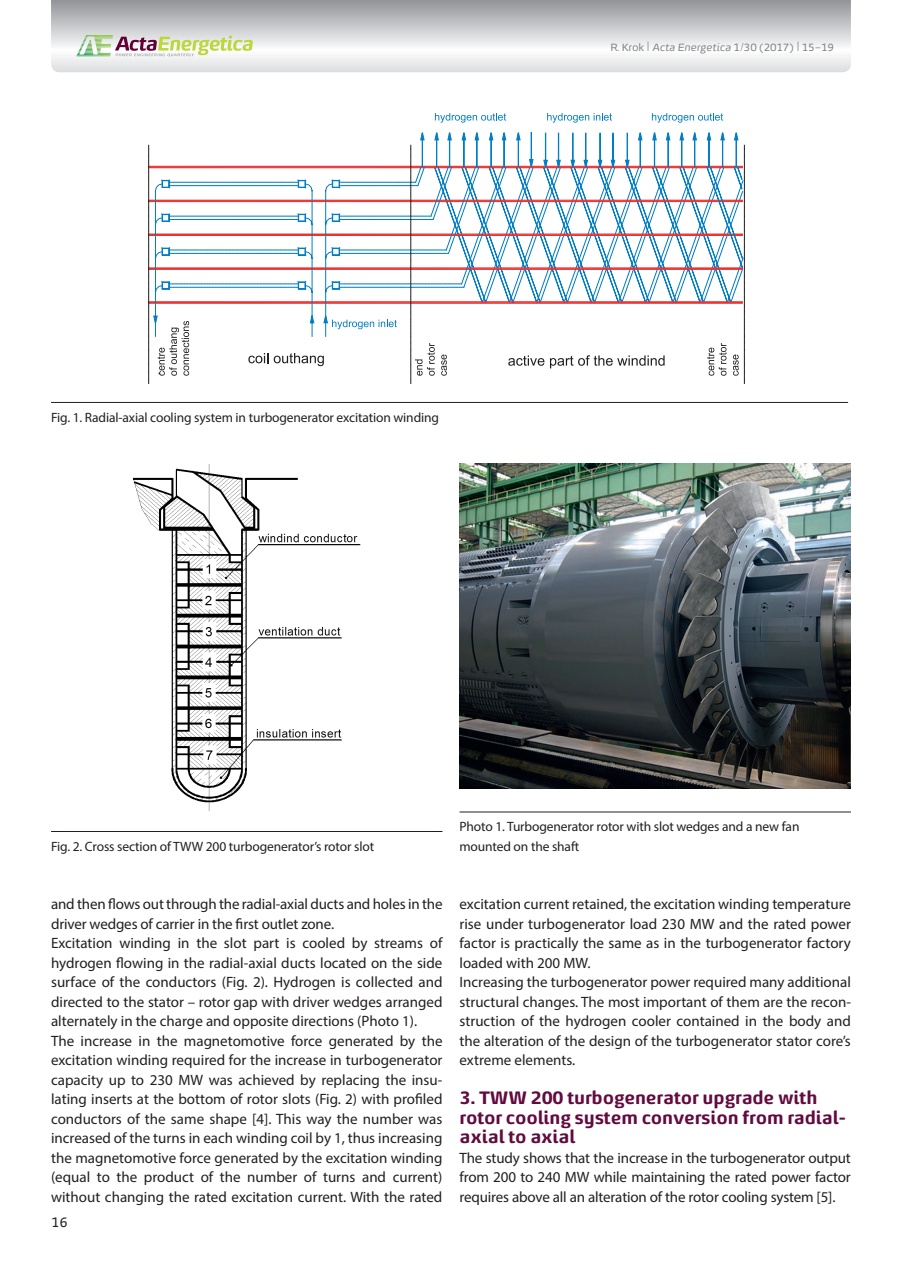
<style>
.page{position:relative;width:902px;height:1263px;background:#fff}
.page>*{position:absolute;margin:0;border:0;box-sizing:border-box;transform-origin:0 0}
.t1{font:700 18px/19.5px "Energa";letter-spacing:-.01em;color:#610b3e}
.t2{font:15px/19.5px "Myriad Pro";color:#231f20}
.t3{font:13.5px/19.5px "Myriad Pro";letter-spacing:-.01em;color:#231f20}
.t4{font:13.5px "Energa";color:#231f20}
.t5{font:10.5px "Energa";letter-spacing:-.01em;color:#808285}
.s1{font-size:13.5px}
.s2{font-style:italic}
</style>
<div class="page">
<svg style="left:51px;top:0;width:799px;height:72px"></svg>
<svg style="left:76px;top:35px;width:177px;height:21px"></svg>
<hr style="left:51px;top:402px;width:797px;height:1px;background:#231f20">
<svg style="left:547px;top:113px;width:65px;height:10px"></svg>
<svg style="left:435px;top:113px;width:71px;height:10px"></svg>
<div style="left:531px;top:132px;width:1px;height:35px;border:1px solid #007ec5"></div>
<svg style="left:651px;top:113px;width:72px;height:10px"></svg>
<svg style="left:148px;top:133px;width:597px;height:250px"></svg>
<hr style="left:51px;top:831px;width:391px;height:1px;background:#231f20">
<hr style="left:459px;top:812px;width:391px;height:1px;background:#231f20">
<img style="left:133px;top:464px;width:228px;height:347px">
<img style="left:459px;top:464px;width:391px;height:324px">
<p class="t3" style="left:51px;top:407px;width:389px">Fig. 1. Radial-axial cooling system in turbogenerator excitation winding</p>
<p class="t5" style="left:610px;top:41px;width:225px">R. Krok <span class="s1">|</span> <span class="s2">Acta Energetica</span> 1/30 (2017) <span class="s1">|</span> 15–19</p>
<p class="t3" style="left:51px;top:836px;width:324px">Fig. 2. Cross section of TWW 200 turbogenerator’s rotor slot</p>
<p class="t3" style="left:459px;top:817px;width:341px">Photo 1. Turbogenerator rotor with slot wedges and a new fan mounted on the shaft</p>
<p class="t2" style="left:51px;top:894px;width:393px">and then flows out through the radial-axial ducts and holes in the driver wedges of carrier in the first outlet zone.<br>Excitation winding in the slot part is cooled by streams of hydrogen flowing in the radial-axial ducts located on the side surface of the conductors (Fig. 2). Hydrogen is collected and directed to the stator – rotor gap with driver wedges arranged alternately in the charge and opposite directions (Photo 1).<br>The increase in the magnetomotive force generated by the excitation winding required for the increase in turbogenerator capacity up to 230 MW was achieved by replacing the insu&shy;lating inserts at the bottom of rotor slots (Fig. 2) with profiled conductors of the same shape [4]. This way the number was increased of the turns in each winding coil by 1, thus increasing the magnetomotive force generated by the excitation winding (equal to the product of the number of turns and current) without changing the rated excitation current. With the rated</p>
<p class="t2" style="left:459px;top:894px;width:393px">excitation current retained, the excitation winding temperature rise under turbogenerator load 230 MW and the rated power factor is practically the same as in the turbogenerator factory loaded with 200 MW.<br>Increasing the turbogenerator power required many additional structural changes. The most important of them are the recon&shy;struction of the hydrogen cooler contained in the body and the alteration of the design of the turbogenerator stator core’s extreme elements.</p>
<p class="t1" style="left:459px;top:1087px;width:388px">3. TWW 200 turbogenerator upgrade with rotor cooling system conversion from radial&shy;axial to axial</p>
<p class="t2" style="left:459px;top:1148px;width:393px;text-align:justify">The study shows that the increase in the turbogenerator output from 200 to 240 MW while maintaining the rated power factor requires above all an alteration of the rotor cooling system [5].</p>
<p class="t4" style="left:51px;top:1213px;width:18px">16</p>
</div>
